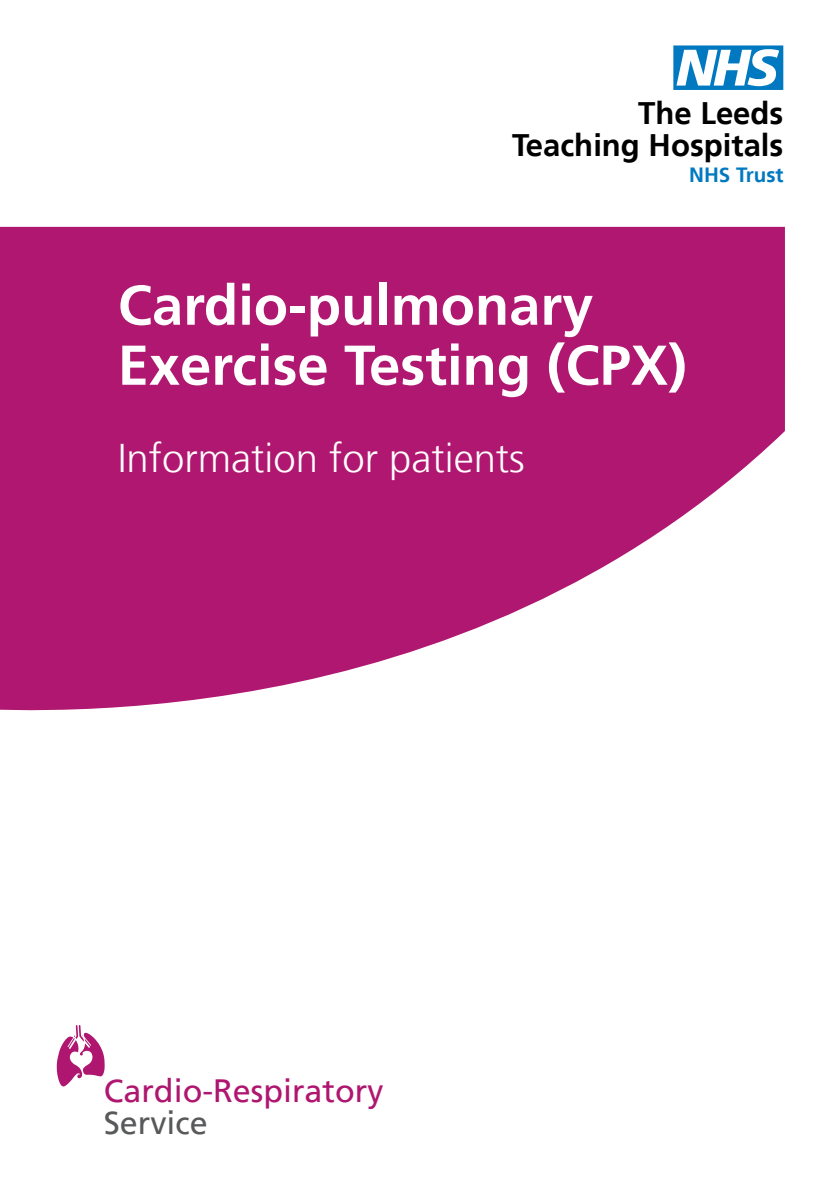
<style>
.page{position:relative;width:840px;height:1191px;background:#fff}
.page>*{position:absolute;margin:0;border:0;box-sizing:border-box;transform-origin:0 0}
.t1{font:62.2px "NHS";color:#0079c1}
.Cover_title_A{font:700 56px/60px "Frutiger LT";color:#fff}
.Cover_title_B{font:300 40px "Frutiger LT";color:#fff}
.t2{font:32.2px "Frutiger LT";color:#af1670}
.t3{font:32.2px "Frutiger LT";color:#58595b}
.t4{font:700 31px "Frutiger LT";color:#000}
.t5{font:700 20.6px "Frutiger LT";color:#0079c1}
</style>
<div class="page">
<svg style="left:0;top:227px;width:784px;height:484px;fill:#b01770"></svg>
<svg style="left:57px;top:1025px;width:48px;height:61px"></svg>
<p class="t1" style="left:673px;top:33px;width:111px">n</p>
<p class="t4" style="left:638px;top:95px;width:147px">The Leeds</p>
<p class="t4" style="left:512px;top:127px;width:273px">Teaching Hospitals</p>
<p class="t5" style="left:688px;top:162px;width:96px">NHS Trust</p>
<p class="Cover_title_A" style="left:118px;top:275px;width:570px">Cardio-pulmonary<br>Exercise Testing (CPX)</p>
<p class="Cover_title_B" style="left:118px;top:436px;width:408px">Information for patients</p>
<p class="t2" style="left:104px;top:1071px;width:281px">Cardio-Respiratory</p>
<p class="t3" style="left:104px;top:1104px;width:105px">Service</p>
</div>
